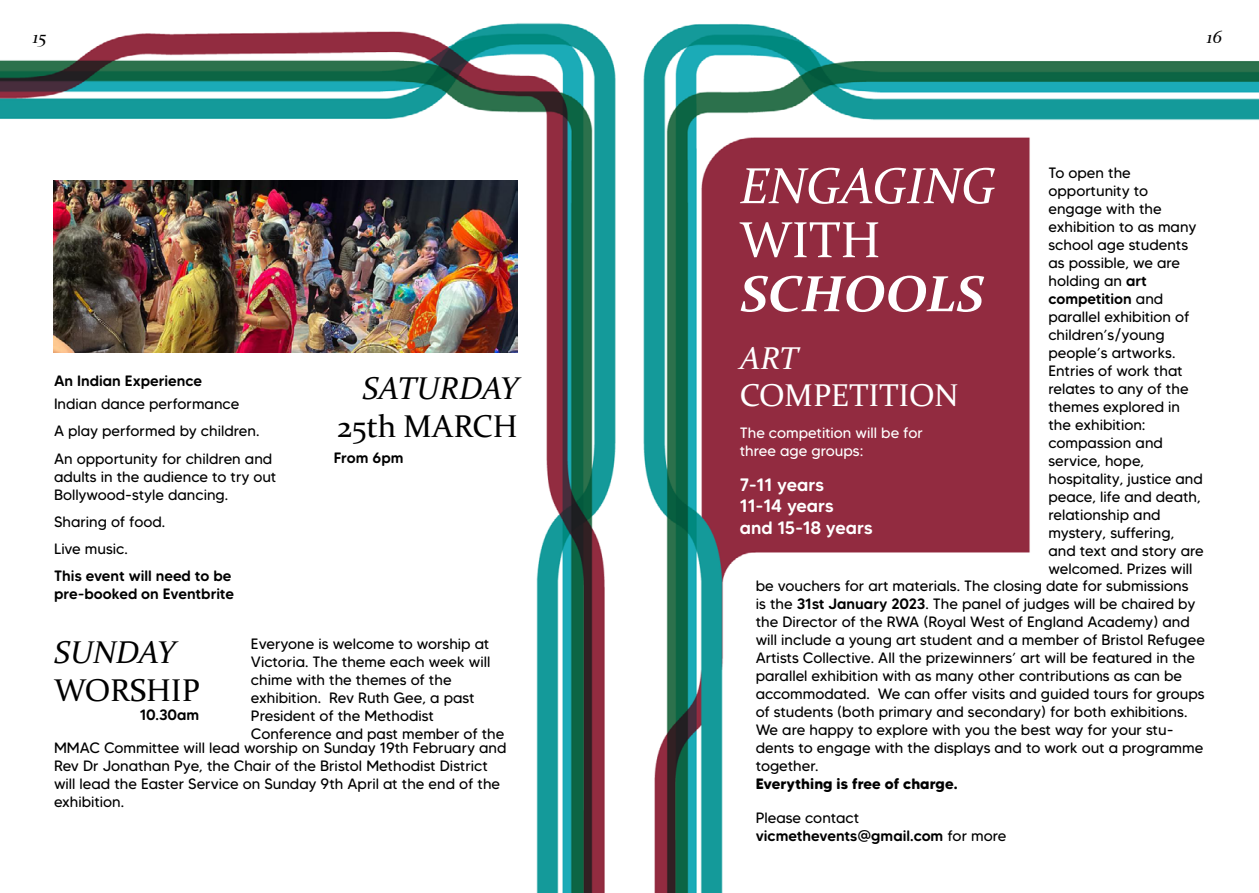
<style>
.page{position:relative;width:1259px;height:893px;background:#fff}
.page>*{position:absolute;margin:0;border:0;box-sizing:border-box;transform-origin:0 0}
.t1{font:italic 51px "Constantia";color:#fff}
.t2{font:italic 700 51px "Constantia";color:#fff}
.t3{font:51px "Constantia";color:#fff}
.t4{font:31.5px "Constantia";color:#000}
.t5{font:italic 31.5px "Constantia";color:#000}
.t6{font:31.5px "Constantia";color:#fff}
.t7{font:italic 31.5px "Constantia";color:#fff}
.t8{font:500 18px/21.6px "MADE Tommy Soft";color:#fff}
.t9{font:italic 18px "Constantia";color:#000}
.t10{font:15px/18px "MADE Tommy Soft";color:#000}
.t11{font:500 15px/18px "MADE Tommy Soft";color:#000}
.t12{font:15px/18px "MADE Tommy Soft";color:#fff}
.t13{font:700 15px "MADE Tommy Soft";color:#000}
.s1{font-weight:500}
.s2{font-weight:400}
</style>
<div class="page">
<img style="left:0;top:23px;width:1259px;height:870px">
<img style="left:54px;top:180px;width:464px;height:173px">
<p class="t9" style="left:33px;top:25px;width:15px">15</p>
<p class="t9" style="left:1207px;top:25px;width:17px">16</p>
<p class="t11" style="left:54px;top:371px;width:150px">An Indian Experience</p>
<p class="t10" style="left:54px;top:390px;width:207px;line-height:27px">Indian dance performance<br>A play performed by children.</p>
<h2 class="t5" style="left:362px;top:367px;width:158px">SATURDAY</h2>
<h2 class="t4" style="left:337px;top:405px;width:182px">25th MARCH</h2>
<p class="t10" style="left:54px;top:449px;width:220px">An opportunity for children and</p>
<p class="t11" style="left:334px;top:449px;width:71px">From 6pm</p>
<p class="t10" style="left:54px;top:467px;width:224px">adults in the audience to try out<br>Bollywood-style dancing.</p>
<p class="t10" style="left:54px;top:508px;width:113px;line-height:27px">Sharing of food.<br>Live music.</p>
<p class="t11" style="left:54px;top:566px;width:181px">This event will need to be pre-booked on Eventbrite</p>
<p class="t10" style="left:251px;top:635px;width:255px">Everyone is welcome to worship at<br>Victoria. The theme each week will chime with the themes of the exhibition. Rev Ruth Gee, a past<br>President of the Methodist<br>Conference and past member of the</p>
<h2 class="t5" style="left:54px;top:631px;width:123px">SUNDAY</h2>
<h2 class="t4" style="left:54px;top:669px;width:147px">WORSHIP</h2>
<p class="t11" style="left:140px;top:706px;width:61px">10.30am</p>
<p class="t10" style="left:54px;top:738px;width:454px">MMAC Committee will lead worship on Sunday 19th February and Rev Dr Jonathan Pye, the Chair of the Bristol Methodist District will lead the Easter Service on Sunday 9th April at the end of the exhibition.</p>
<h1 class="t1" style="left:739px;top:151px;width:257px">ENGAGING</h1>
<h1 class="t3" style="left:739px;top:205px;width:142px">WITH</h1>
<h1 class="t2" style="left:739px;top:259px;width:245px">SCHOOLS</h1>
<h2 class="t7" style="left:739px;top:336px;width:60px">ART</h2>
<h2 class="t6" style="left:739px;top:374px;width:220px">COMPETITION</h2>
<p class="t12" style="left:739px;top:423px;width:185px">The competition will be for three age groups:</p>
<p class="t8" style="left:739px;top:474px;width:134px">7-11 years<br>11-14 years<br>and 15-18 years</p>
<p class="t10" style="left:1048px;top:164px;width:157px">To open the opportunity to engage with the exhibition to as many school age students as possible, we are holding an <span class="s1">art competition</span> and parallel exhibition of children’s/young people’s artworks.<br>Entries of work that relates to any of the themes explored in the exhibition: compassion and service, hope, hospitality, justice and peace, life and death, relationship and mystery, suffering, and text and story are welcomed. Prizes will</p>
<p class="t10" style="left:755px;top:577px;width:451px">be vouchers for art materials. The closing date for submissions<br>is the <span class="s1">31st January 2023</span>. The panel of judges will be chaired by the Director of the RWA (Royal West of England Academy) and will include a young art student and a member of Bristol Refugee Artists Collective. All the prizewinners’ art will be featured in the parallel exhibition with as many other contributions as can be accommodated. We can offer visits and guided tours for groups of students (both primary and secondary) for both exhibitions.<br>We are happy to explore with you the best way for your stu&shy;dents to engage with the displays and to work out a programme together.</p>
<p class="t13" style="left:755px;top:775px;width:203px">Everything is free of charge.</p>
<p class="t11" style="left:755px;top:809px;width:252px"><span class="s2">Please contact </span>vicmethevents@gmail.com <span class="s2">for more</span></p>
</div>
